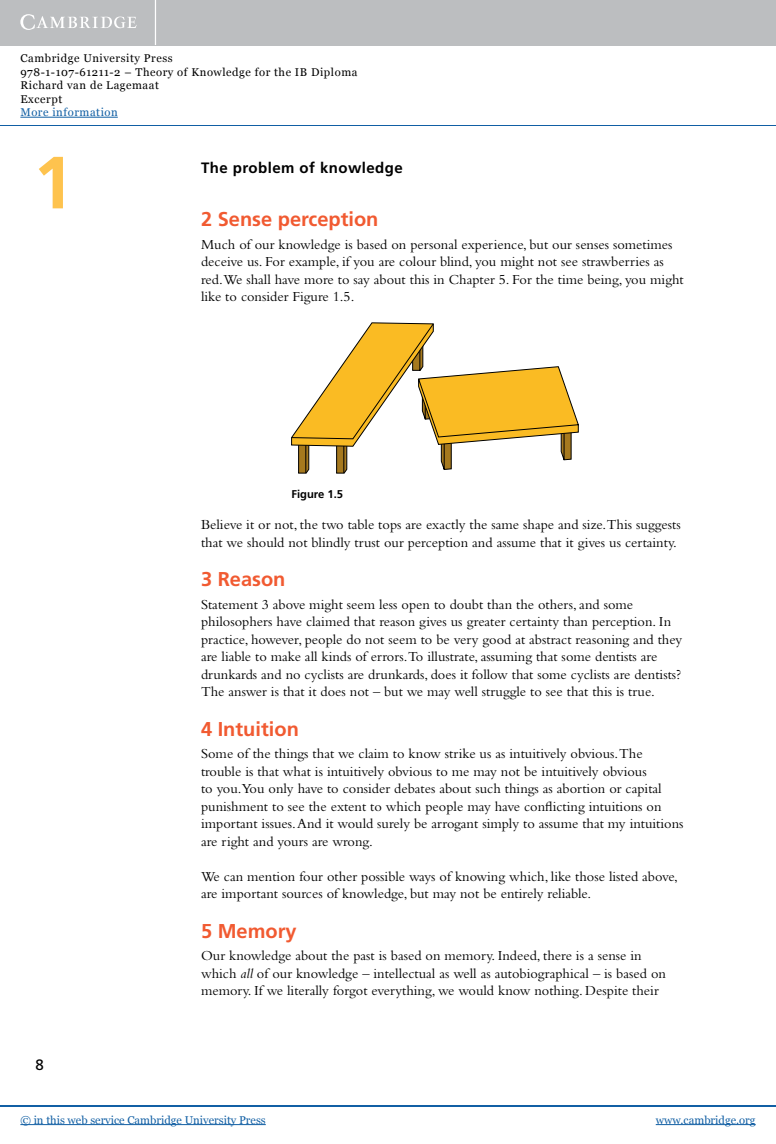
<style>
.page{position:relative;width:776px;height:1144px;background:#fff}
.page>*{position:absolute;margin:0;border:0;box-sizing:border-box;transform-origin:0 0}
.t1{font:700 73.75px "Frutiger LT Std";color:#fec34e}
.t2{font:700 20px "Frutiger LT Std";color:#f15a31}
.t3{font:700 15px "Frutiger LT Std";letter-spacing:.03em;color:#000}
.t4{font:15px "Frutiger LT Std";color:#000}
.t5{font:14.38px/17.5px "Bembo Std";color:#000}
.t6{font:11.25px/13.4px "Georgia";letter-spacing:.05em;color:#000}
.t7{font:11.25px "Georgia";color:#115fa4}
.t8{font:11.25px "Georgia";letter-spacing:.05em;color:#115fa4}
.t9{font:700 11.25px "Frutiger LT Std";color:#000}
.s1{font-style:italic}
</style>
<div class="page">
<div style="left:0;top:0;width:776px;height:45px;background:#bcbec0"></div>
<hr style="left:155px;top:0;width:1px;height:45px;background:#fff">
<svg style="left:20px;top:14px;width:117px;height:16px"></svg>
<hr style="left:20px;top:117px;width:98px;height:1px;background:#115fa4">
<hr style="left:0;top:125px;width:776px;height:1px;background:#115fa4">
<hr style="left:0;top:1104px;width:776px;height:1px;background:#115fa4">
<hr style="left:20px;top:1124px;width:246px;height:1px;background:#115fa4">
<hr style="left:656px;top:1124px;width:100px;height:1px;background:#115fa4">
<svg style="left:291px;top:322px;width:288px;height:151px"></svg>
<p class="t6" style="left:20px;top:52px;width:339px">Cambridge University Press<br>978-1-107-61211-2 – Theory of Knowledge for the IB Diploma<br>Richard van de Lagemaat<br>Excerpt</p>
<p class="t8" style="left:20px;top:105px;width:99px">More information</p>
<h1 class="t1" style="left:33px;top:139px;width:43px">1</h1>
<p class="t4" style="left:35px;top:1055px;width:10px">8</p>
<p class="t3" style="left:201px;top:159px;width:203px">The problem of knowledge</p>
<h2 class="t2" style="left:201px;top:208px;width:179px">2 Sense perception</h2>
<p class="t5" style="left:201px;top:235px;width:484px">Much of our knowledge is based on personal experience, but our senses sometimes deceive us. For example, if you are colour blind, you might not see strawberries as red.We shall have more to say about this in Chapter 5. For the time being, you might like to consider Figure 1.5.</p>
<p class="t9" style="left:291px;top:487px;width:53px">Figure 1.5</p>
<p class="t5" style="left:201px;top:515px;width:481px">Believe it or not, the two table tops are exactly the same shape and size.This suggests that we should not blindly trust our perception and assume that it gives us certainty.</p>
<h2 class="t2" style="left:201px;top:567px;width:86px">3 Reason</h2>
<p class="t5" style="left:201px;top:595px;width:483px">Statement 3 above might seem less open to doubt than the others, and some philosophers have claimed that reason gives us greater certainty than perception. In practice, however, people do not seem to be very good at abstract reasoning and they are liable to make all kinds of errors.To illustrate, assuming that some dentists are drunkards and no cyclists are drunkards, does it follow that some cyclists are dentists?<br>The answer is that it does not – but we may well struggle to see that this is true.</p>
<h2 class="t2" style="left:201px;top:716px;width:99px">4 Intuition</h2>
<p class="t5" style="left:201px;top:744px;width:484px">Some of the things that we claim to know strike us as intuitively obvious.The trouble is that what is intuitively obvious to me may not be intuitively obvious<br>to you.You only have to consider debates about such things as abortion or capital punishment to see the extent to which people may have conflicting intuitions on important issues. And it would surely be arrogant simply to assume that my intuitions are right and yours are wrong.</p>
<p class="t5" style="left:201px;top:866px;width:478px">We can mention four other possible ways of knowing which, like those listed above, are important sources of knowledge, but may not be entirely reliable.</p>
<h2 class="t2" style="left:201px;top:918px;width:97px">5 Memory</h2>
<p class="t5" style="left:201px;top:946px;width:466px">Our knowledge about the past is based on memory. Indeed, there is a sense in which <span class="s1">all</span> of our knowledge – intellectual as well as autobiographical – is based on memory. If we literally forgot everything, we would know nothing. Despite their</p>
<p class="t7" style="left:20px;top:1112px;width:247px">© in this web service Cambridge University Press</p>
<p class="t7" style="left:656px;top:1112px;width:101px">www.cambridge.org</p>
</div>
